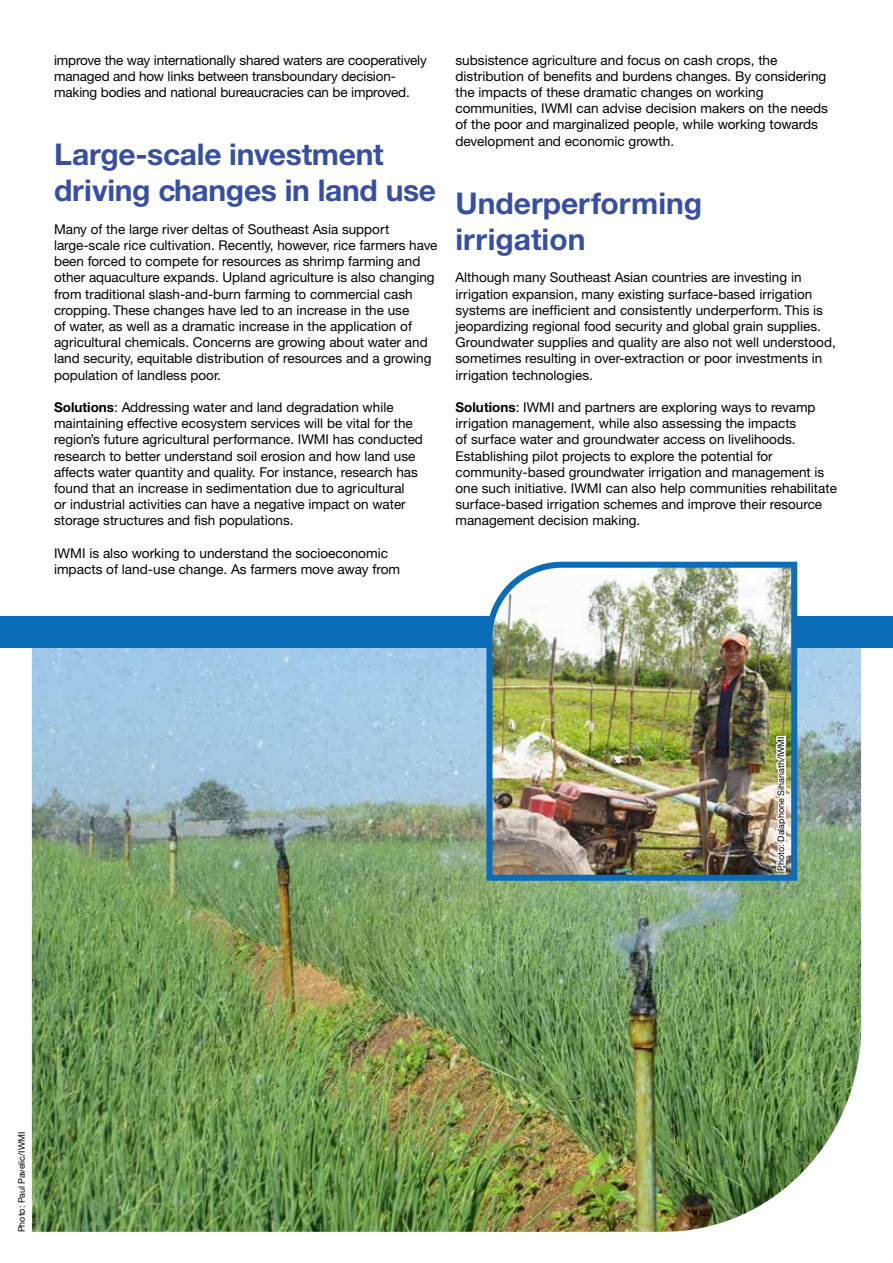
<style>
.page{position:relative;width:893px;height:1263px;background:#fff}
.page>*{position:absolute;margin:0;border:0;box-sizing:border-box;transform-origin:0 0}
.t1{font:700 30px/36px "Helvetica Neue CE";letter-spacing:-.01em;color:#374fa2}
.t2{font:13.5px/16.2px "Helvetica Neue CE";color:#000}
.t3{font:9px "Helvetica Neue CE";color:#000}
.s1{font-weight:700}
</style>
<div class="page">
<img style="left:32px;top:647px;width:829px;height:585px">
<div style="left:0;top:615px;width:893px;height:32px;background:#0b6db7"></div>
<img style="left:483px;top:561px;width:317px;height:323px">
<svg style="left:774px;top:737px;width:18px;height:136px"></svg>
<div style="left:776px;top:736px;width:10px;height:4px;border:3px solid #fff"></div>
<p class="t2" style="left:54px;top:52px;width:374px">improve the way internationally shared waters are cooperatively managed and how links between transboundary decision&shy;making bodies and national bureaucracies can be improved.</p>
<h1 class="t1" style="left:54px;top:137px;width:384px">Large-scale investment driving changes in land use</h1>
<p class="t2" style="left:54px;top:221px;width:385px">Many of the large river deltas of Southeast Asia support large-scale rice cultivation. Recently, however, rice farmers have been forced to compete for resources as shrimp farming and other aquaculture expands. Upland agriculture is also changing from traditional slash-and-burn farming to commercial cash cropping. These changes have led to an increase in the use<br>of water, as well as a dramatic increase in the application of agricultural chemicals. Concerns are growing about water and land security, equitable distribution of resources and a growing population of landless poor.</p>
<p class="t2" style="left:54px;top:399px;width:370px"><span class="s1">Solutions</span>: Addressing water and land degradation while maintaining effective ecosystem services will be vital for the region’s future agricultural performance. IWMI has conducted research to better understand soil erosion and how land use affects water quantity and quality. For instance, research has found that an increase in sedimentation due to agricultural<br>or industrial activities can have a negative impact on water storage structures and fish populations.</p>
<p class="t2" style="left:54px;top:545px;width:348px">IWMI is also working to understand the socioeconomic impacts of land-use change. As farmers move away from</p>
<p class="t2" style="left:455px;top:52px;width:374px">subsistence agriculture and focus on cash crops, the distribution of benefits and burdens changes. By considering the impacts of these dramatic changes on working communities, IWMI can advise decision makers on the needs of the poor and marginalized people, while working towards development and economic growth.</p>
<h1 class="t1" style="left:455px;top:186px;width:248px">Underperforming irrigation</h1>
<p class="t2" style="left:455px;top:270px;width:382px">Although many Southeast Asian countries are investing in irrigation expansion, many existing surface-based irrigation systems are inefficient and consistently underperform. This is jeopardizing regional food security and global grain supplies.<br>Groundwater supplies and quality are also not well understood, sometimes resulting in over-extraction or poor investments in irrigation technologies.</p>
<p class="t2" style="left:455px;top:399px;width:383px"><span class="s1">Solutions</span>: IWMI and partners are exploring ways to revamp irrigation management, while also assessing the impacts<br>of surface water and groundwater access on livelihoods.<br>Establishing pilot projects to explore the potential for community-based groundwater irrigation and management is one such initiative. IWMI can also help communities rehabilitate surface-based irrigation schemes and improve their resource management decision making.</p>
<p class="t3" style="left:776px;top:871px;width:136px;rotate:-90deg">Photo: Dalaphone Sihanath/IWMI</p>
<p class="t3" style="left:16px;top:1232px;width:102px;rotate:-90deg">Photo: Paul Pavelic/IWMI</p>
</div>
